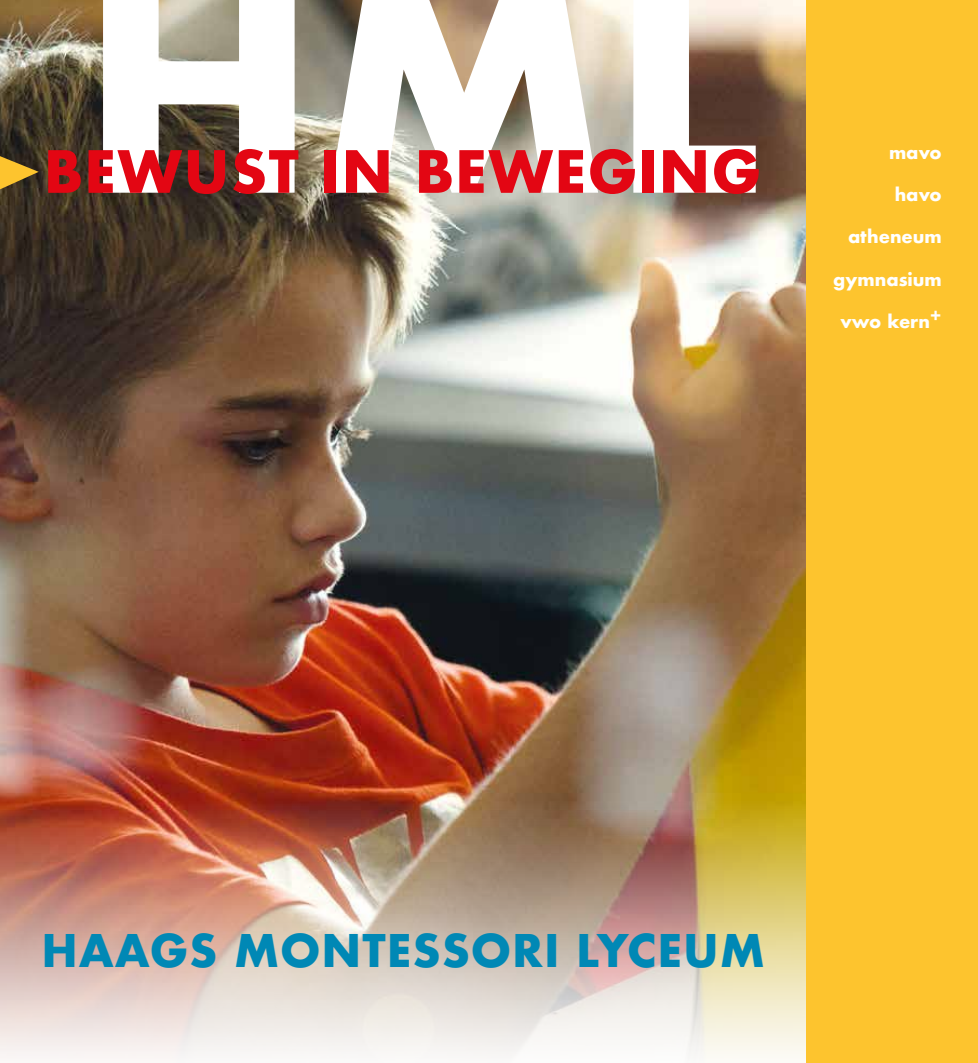
<style>
.page{position:relative;width:978px;height:1063px;background:#fdc42e}
.page>*{position:absolute;margin:0;border:0;box-sizing:border-box;transform-origin:0 0}
.t1{font:700 283.95px "Futura";color:#fff}
.t2{font:700 56.55px "Futura";letter-spacing:.02em;color:#e30613}
.t3{font:700 43.8px "Futura";letter-spacing:.02em;color:#0088b5}
.t4{font:700 17.4px "Futura";color:#fff}
</style>
<div class="page">
<img style="left:0;top:0;width:806px;height:801px">
<img style="left:0;top:801px;width:806px;height:262px">
<svg style="left:0;top:156px;width:39px;height:33px"></svg>
<h1 class="t1" style="left:81px;top:-119px;width:683px">HML</h1>
<h2 class="t2" style="left:44px;top:131px;width:719px">BEWUST IN BEWEGING</h2>
<p class="t4" style="left:889px;top:139px;width:54px">mavo</p>
<p class="t4" style="left:895px;top:182px;width:49px">havo</p>
<p class="t4" style="left:848px;top:224px;width:95px">atheneum</p>
<p class="t4" style="left:833px;top:267px;width:110px">gymnasium</p>
<p class="t4" style="left:840px;top:309px;width:103px">vwo kern+</p>
<h3 class="t3" style="left:41px;top:919px;width:725px">HAAGS MONTESSORI LYCEUM</h3>
</div>
